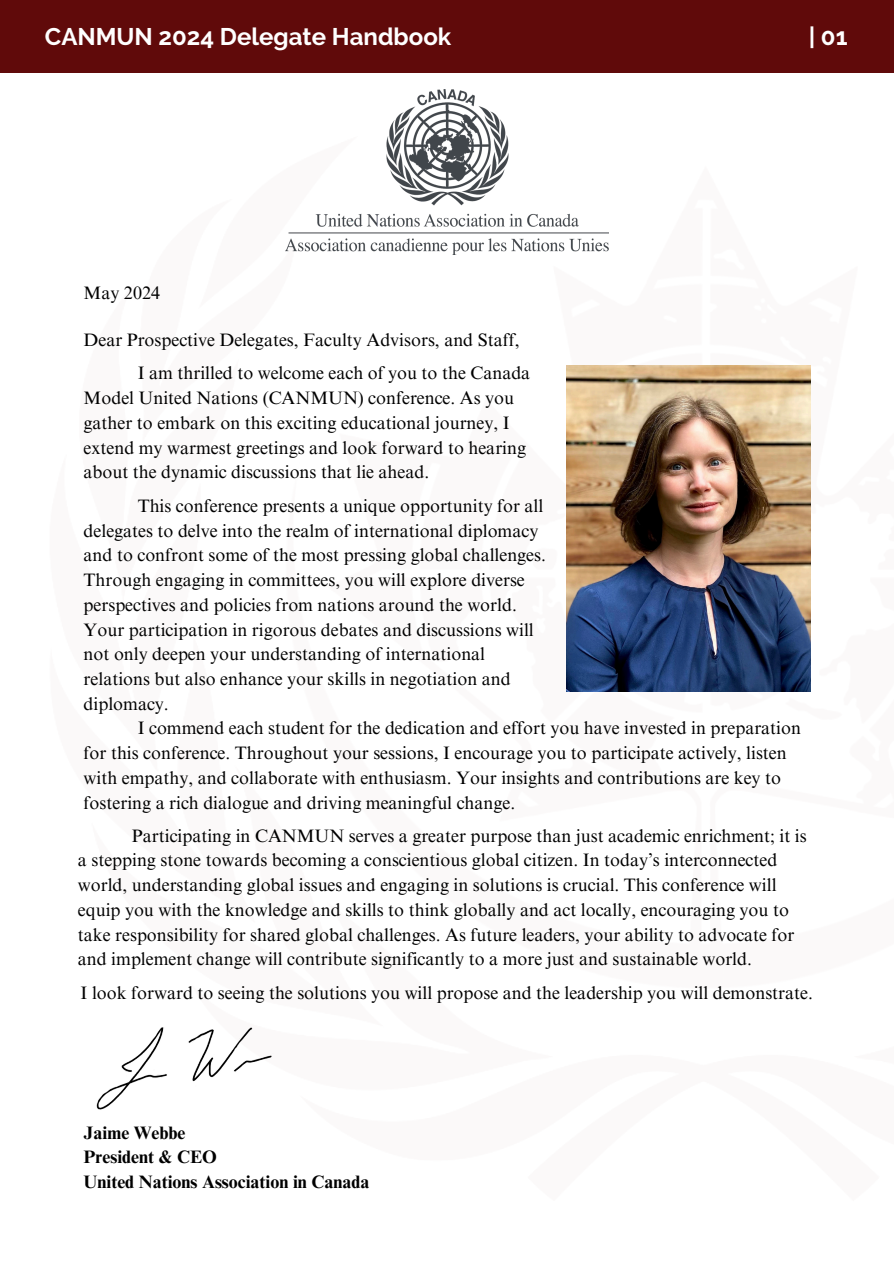
<style>
.page{position:relative;width:894px;height:1264px;background:#fff}
.page>*{position:absolute;margin:0;border:0;box-sizing:border-box;transform-origin:0 0}
.t1{font:700 24px "Raleway";color:#fff}
.t2{font:18px/24.8px "Times NRMT Pro";color:#000}
.t3{font:700 18px/24.8px "Times NRMT Pro";color:#000}
</style>
<div class="page">
<img style="left:285px;top:89px;width:323px;height:166px">
<img style="left:566px;top:365px;width:243px;height:327px">
<img style="left:96px;top:1027px;width:176px;height:83px">
<div style="left:0;top:0;width:893px;height:73px;background:#600a0a"></div>
<p class="t1" style="left:45px;top:22px;width:408px">CANMUN 2024 Delegate Handbook</p>
<p class="t1" style="left:808px;top:22px;width:40px">| 01</p>
<p class="t2" style="left:84px;top:282px;width:78px">May 2024</p>
<p class="t2" style="left:84px;top:329px;width:437px">Dear Prospective Delegates, Faculty Advisors, and Staff,</p>
<p class="t2" style="left:84px;top:363px;width:448px;text-indent:54px">I am thrilled to welcome each of you to the Canada Model United Nations (CANMUN) conference. As you gather to embark on this exciting educational journey, I extend my warmest greetings and look forward to hearing about the dynamic discussions that lie ahead.</p>
<p class="t2" style="left:84px;top:495px;width:463px;text-indent:54px">This conference presents a unique opportunity for all delegates to delve into the realm of international diplomacy and to confront some of the most pressing global challenges.<br>Through engaging in committees, you will explore diverse perspectives and policies from nations around the world.<br>Your participation in rigorous debates and discussions will not only deepen your understanding of international relations but also enhance your skills in negotiation and diplomacy.</p>
<p class="t2" style="left:84px;top:718px;width:718px;text-indent:54px">I commend each student for the dedication and effort you have invested in preparation for this conference. Throughout your sessions, I encourage you to participate actively, listen with empathy, and collaborate with enthusiasm. Your insights and contributions are key to fostering a rich dialogue and driving meaningful change.</p>
<p class="t2" style="left:78px;top:825px;width:730px;text-indent:54px">Participating in CANMUN serves a greater purpose than just academic enrichment; it is a stepping stone towards becoming a conscientious global citizen. In today’s interconnected world, understanding global issues and engaging in solutions is crucial. This conference will equip you with the knowledge and skills to think globally and act locally, encouraging you to take responsibility for shared global challenges. As future leaders, your ability to advocate for and implement change will contribute significantly to a more just and sustainable world.</p>
<p class="t2" style="left:81px;top:982px;width:733px">I look forward to seeing the solutions you will propose and the leadership you will demonstrate.</p>
<p class="t3" style="left:84px;top:1122px;width:287px">Jaime Webbe<br>President &amp; CEO<br>United Nations Association in Canada</p>
</div>
